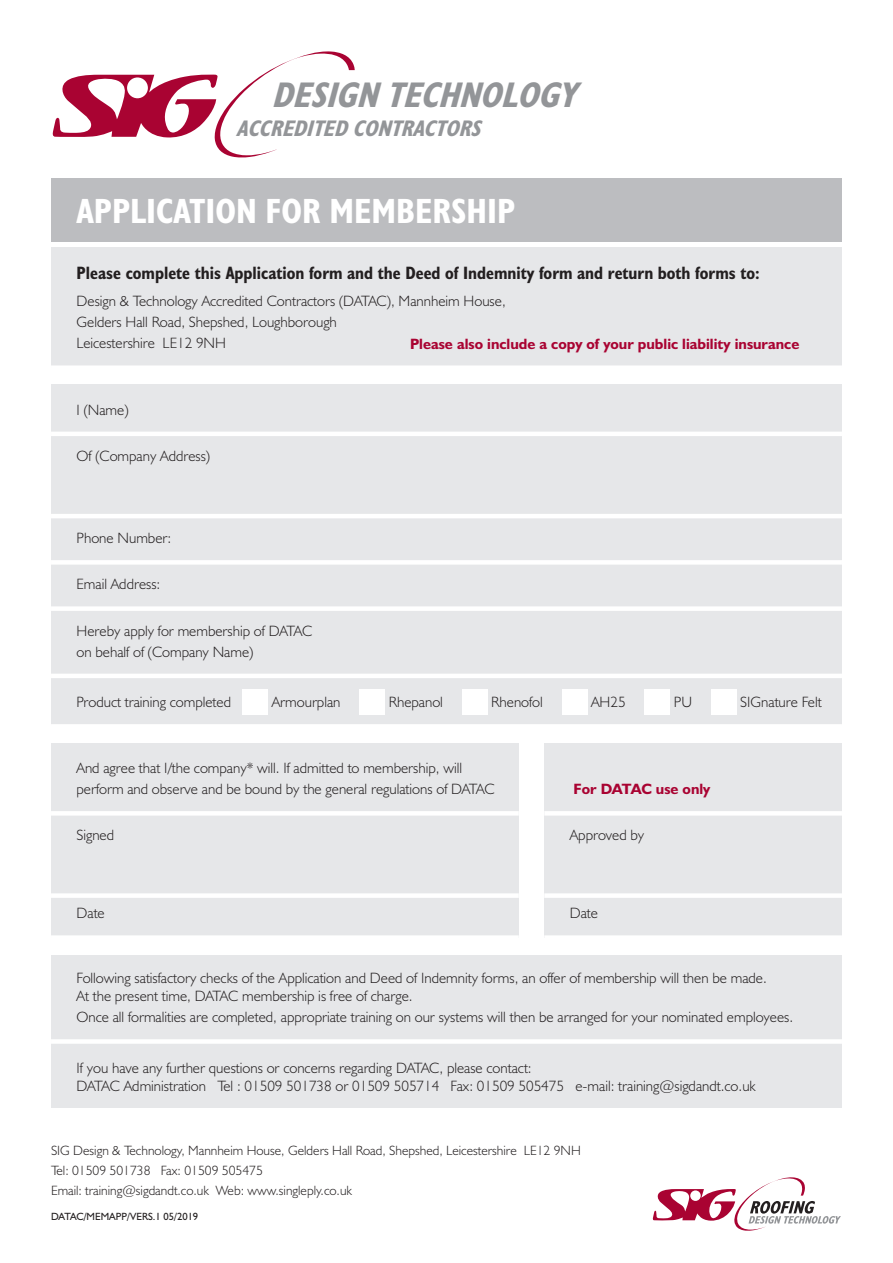
<style>
.page{position:relative;width:893px;height:1263px;background:#fff}
.page>*{position:absolute;margin:0;border:0;box-sizing:border-box;transform-origin:0 0}
.t1{font:italic 700 condensed 35.85px "Humanist 521 BT";color:#939598}
.t2{font:700 condensed 35.25px "Humanist 521 BT";color:#fff}
.t3{font:italic 700 condensed 22.65px "Humanist 521 BT";color:#939598}
.t4{font:700 condensed 18px "Humanist 521 BT";color:#231f20}
.t5{font:300 15px/21px "Humanist 521 BT";color:#231f20}
.t6{font:700 15px "Humanist 521 BT";color:#a90332}
.t7{font:300 13.5px/20.2px "Humanist 521 BT";color:#231f20}
.t8{font:10.5px "Humanist 521 BT";color:#231f20}
</style>
<div class="page">
<div style="left:51px;top:247px;width:791px;height:121px;background:#e6e7e9"></div>
<div style="left:51px;top:365px;width:791px;height:5px;background:#fff"></div>
<div style="left:51px;top:179px;width:791px;height:63px;background:#bcbdc0"></div>
<svg style="left:653px;top:1177px;width:188px;height:54px"></svg>
<div style="left:51px;top:385px;width:791px;height:341px;background:#e6e7e9"></div>
<hr style="left:51px;top:432px;width:791px;height:4px;background:#fff">
<hr style="left:51px;top:514px;width:791px;height:4px;background:#fff">
<div style="left:51px;top:560px;width:791px;height:5px;background:#fff"></div>
<div style="left:51px;top:606px;width:791px;height:5px;background:#fff"></div>
<hr style="left:51px;top:674px;width:791px;height:4px;background:#fff">
<div style="left:51px;top:724px;width:791px;height:5px;background:#fff"></div>
<div style="left:242px;top:689px;width:26px;height:26px;background:#fff"></div>
<div style="left:359px;top:689px;width:26px;height:26px;background:#fff"></div>
<div style="left:462px;top:689px;width:25px;height:26px;background:#fff"></div>
<div style="left:562px;top:689px;width:25px;height:26px;background:#fff"></div>
<div style="left:644px;top:689px;width:26px;height:26px;background:#fff"></div>
<div style="left:711px;top:689px;width:25px;height:26px;background:#fff"></div>
<div style="left:51px;top:743px;width:468px;height:195px;background:#e6e7e9"></div>
<hr style="left:51px;top:811px;width:468px;height:4px;background:#fff">
<div style="left:51px;top:893px;width:468px;height:5px;background:#fff"></div>
<div style="left:51px;top:935px;width:468px;height:5px;background:#fff"></div>
<div style="left:544px;top:743px;width:298px;height:195px;background:#e6e7e9"></div>
<div style="left:51px;top:955px;width:791px;height:153px;background:#e6e7e9"></div>
<div style="left:51px;top:1039px;width:791px;height:5px;background:#fff"></div>
<hr style="left:544px;top:811px;width:298px;height:4px;background:#fff">
<div style="left:544px;top:893px;width:298px;height:5px;background:#fff"></div>
<div style="left:544px;top:935px;width:298px;height:5px;background:#fff"></div>
<svg style="left:52px;top:51px;width:303px;height:107px"></svg>
<p class="t1" style="left:271px;top:73px;width:317px">DESIGNTECHNOLOGY</p>
<p class="t3" style="left:236px;top:114px;width:253px">ACCREDITEDCONTRACTORS</p>
<p class="t2" style="left:77px;top:189px;width:440px">APPLICATION FOR MEMBERSHIP</p>
<p class="t4" style="left:77px;top:262px;width:685px">Please complete this Application form and the Deed of Indemnity form and return both forms to:</p>
<p class="t5" style="left:77px;top:291px;width:431px">Design &amp; Technology Accredited Contractors (DATAC), Mannheim House,<br>Gelders Hall Road, Shepshed, Loughborough</p>
<p class="t5" style="left:77px;top:333px;width:151px">Leicestershire LE12 9NH</p>
<p class="t6" style="left:410px;top:334px;width:391px">Please also include a copy of your public liability insurance</p>
<p class="t5" style="left:77px;top:399px;width:54px">I (Name)</p>
<p class="t5" style="left:77px;top:445px;width:135px">Of (Company Address)</p>
<p class="t5" style="left:77px;top:527px;width:96px">Phone Number:</p>
<p class="t5" style="left:77px;top:573px;width:85px">Email Address:</p>
<p class="t5" style="left:77px;top:620px;width:237px">Hereby apply for membership of DATAC on behalf of (Company Name)</p>
<p class="t5" style="left:77px;top:691px;width:156px">Product training completed</p>
<p class="t5" style="left:272px;top:691px;width:70px">Armourplan</p>
<p class="t5" style="left:389px;top:691px;width:56px">Rhepanol</p>
<p class="t5" style="left:491px;top:691px;width:53px">Rhenofol</p>
<p class="t5" style="left:591px;top:691px;width:36px">AH25</p>
<p class="t5" style="left:674px;top:691px;width:20px">PU</p>
<p class="t5" style="left:740px;top:691px;width:83px">SIGnature Felt</p>
<p class="t5" style="left:77px;top:757px;width:420px">And agree that I/the company* will. If admitted to membership, will perform and observe and be bound by the general regulations of DATAC</p>
<p class="t5" style="left:77px;top:824px;width:39px">Signed</p>
<p class="t5" style="left:77px;top:902px;width:30px">Date</p>
<p class="t6" style="left:574px;top:780px;width:138px">For DATAC use only</p>
<p class="t5" style="left:570px;top:824px;width:76px">Approved by</p>
<p class="t5" style="left:570px;top:902px;width:30px">Date</p>
<p class="t5" style="left:77px;top:969px;width:692px;line-height:18px">Following satisfactory checks of the Application and Deed of Indemnity forms, an offer of membership will then be made.<br>At the present time, DATAC membership is free of charge.</p>
<p class="t5" style="left:77px;top:1006px;width:718px">Once all formalities are completed, appropriate training on our systems will then be arranged for your nominated employees.</p>
<p class="t5" style="left:77px;top:1058px;width:681px;line-height:18px">If you have any further questions or concerns regarding DATAC, please contact:<br>DATAC Administration Tel : 01509 501738 or 01509 505714 Fax: 01509 505475 e-mail: training@sigdandt.co.uk</p>
<p class="t7" style="left:51px;top:1140px;width:531px">SIG Design &amp; Technology, Mannheim House, Gelders Hall Road, Shepshed, Leicestershire LE12 9NH</p>
<p class="t7" style="left:51px;top:1160px;width:303px">Tel: 01509 501738 Fax: 01509 505475<br>Email: training@sigdandt.co.uk Web: www.singleply.co.uk</p>
<p class="t8" style="left:51px;top:1210px;width:149px">DATAC/MEMAPP/VERS.1 05/2019</p>
</div>
